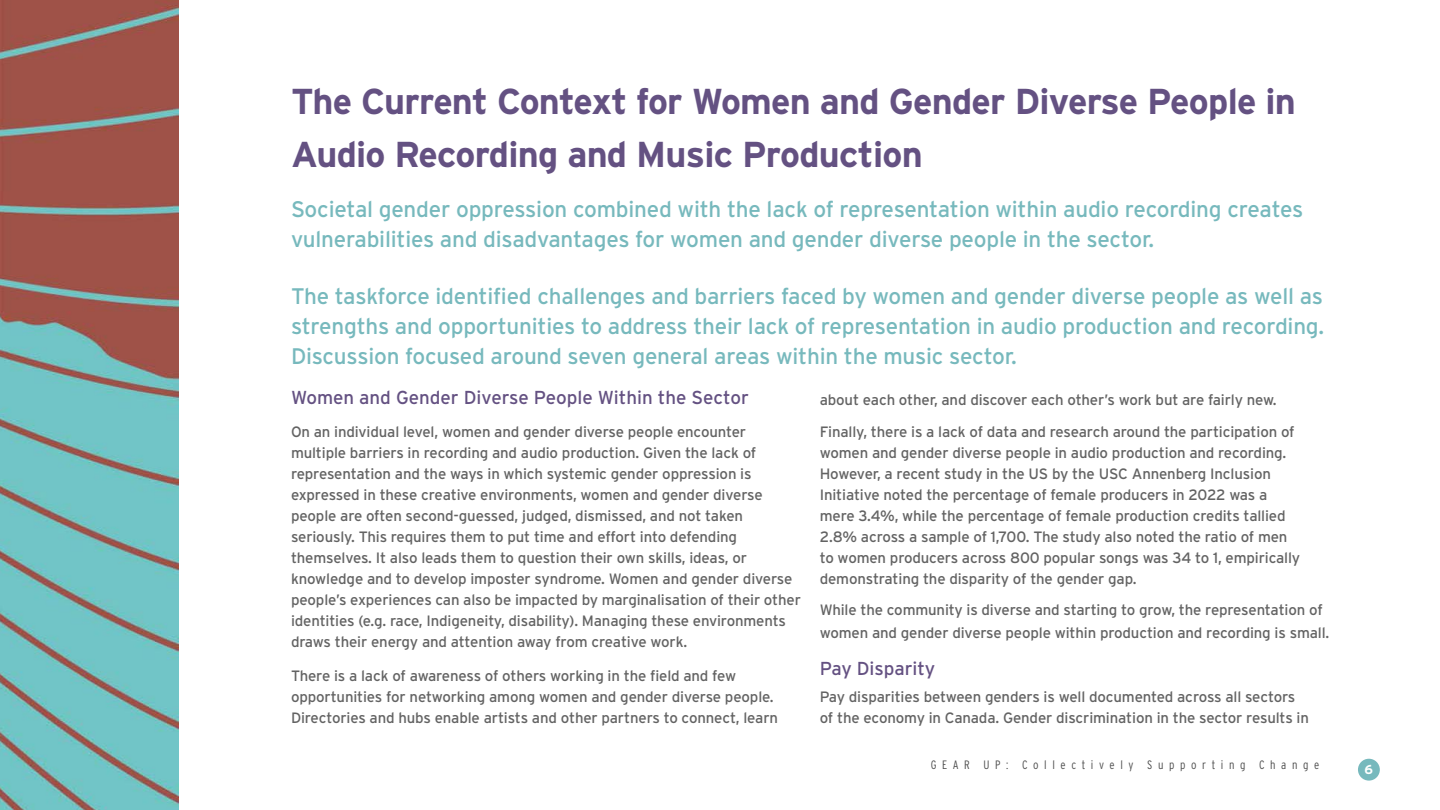
<style>
.page{position:relative;width:1440px;height:810px;background:#fff}
.page>*{position:absolute;margin:0;border:0;box-sizing:border-box;transform-origin:0 0}
.t1{font:700 36px/52.5px "Interstate";letter-spacing:-.02em;color:#645182}
.t2{font:22.5px/30px "Interstate";letter-spacing:-.01em;color:#77b9bd}
.t3{font:18.75px "Interstate";color:#645182}
.t4{font:15px/21px "Interstate";letter-spacing:-.01em;color:#636363}
.t5{font:700 12.98px "Interstate";color:#fff}
.t6{font:300 condensed 12.15px "Interstate";letter-spacing:.46em;color:#4d4d4d}
</style>
<div class="page">
<div style="left:1358px;top:759px;width:22px;height:22px;background:#77b9bd;border-radius:50%"></div>
<img style="left:0;top:0;width:178px;height:810px">
<h1 class="t1" style="left:291px;top:75px;width:1006px">The Current Context for Women and Gender Diverse People in<br>Audio Recording and Music Production</h1>
<h2 class="t2" style="left:291px;top:194px;width:1014px">Societal gender oppression combined with the lack of representation within audio recording creates vulnerabilities and disadvantages for women and gender diverse people in the sector.</h2>
<p class="t2" style="left:291px;top:281px;width:1035px;text-align:justify">The taskforce identified challenges and barriers faced by women and gender diverse people as well as strengths and opportunities to address their lack of representation in audio production and recording.<br>Discussion focused around seven general areas within the music sector.</p>
<p class="t3" style="left:291px;top:387px;width:459px">Women and Gender Diverse People Within the Sector</p>
<p class="t4" style="left:291px;top:421px;width:512px">On an individual level, women and gender diverse people encounter multiple barriers in recording and audio production. Given the lack of representation and the ways in which systemic gender oppression is expressed in these creative environments, women and gender diverse people are often second-guessed, judged, dismissed, and not taken seriously. This requires them to put time and effort into defending themselves. It also leads them to question their own skills, ideas, or knowledge and to develop imposter syndrome. Women and gender diverse people’s experiences can also be impacted by marginalisation of their other identities (e.g. race, Indigeneity, disability). Managing these environments draws their energy and attention away from creative work.</p>
<p class="t4" style="left:291px;top:665px;width:489px">There is a lack of awareness of others working in the field and few opportunities for networking among women and gender diverse people.<br>Directories and hubs enable artists and other partners to connect, learn</p>
<p class="t4" style="left:820px;top:384px;width:476px;line-height:31.5px">about each other, and discover each other’s work but are fairly new.<br>Finally, there is a lack of data and research around the participation of</p>
<p class="t4" style="left:820px;top:442px;width:482px">women and gender diverse people in audio production and recording.<br>However, a recent study in the US by the USC Annenberg Inclusion Initiative noted the percentage of female producers in 2022 was a mere 3.4%, while the percentage of female production credits tallied 2.8% across a sample of 1,700. The study also noted the ratio of men to women producers across 800 popular songs was 34 to 1, empirically demonstrating the disparity of the gender gap.</p>
<p class="t4" style="left:820px;top:599px;width:511px;line-height:22.5px">While the community is diverse and starting to grow, the representation of women and gender diverse people within production and recording is small.</p>
<p class="t3" style="left:820px;top:657px;width:117px">Pay Disparity</p>
<p class="t4" style="left:820px;top:686px;width:491px">Pay disparities between genders is well documented across all sectors of the economy in Canada. Gender discrimination in the sector results in</p>
<p class="t6" style="left:931px;top:757px;width:390px">GEAR UP: Collectively Supporting Change</p>
<p class="t5" style="left:1365px;top:762px;width:10px">6</p>
</div>
